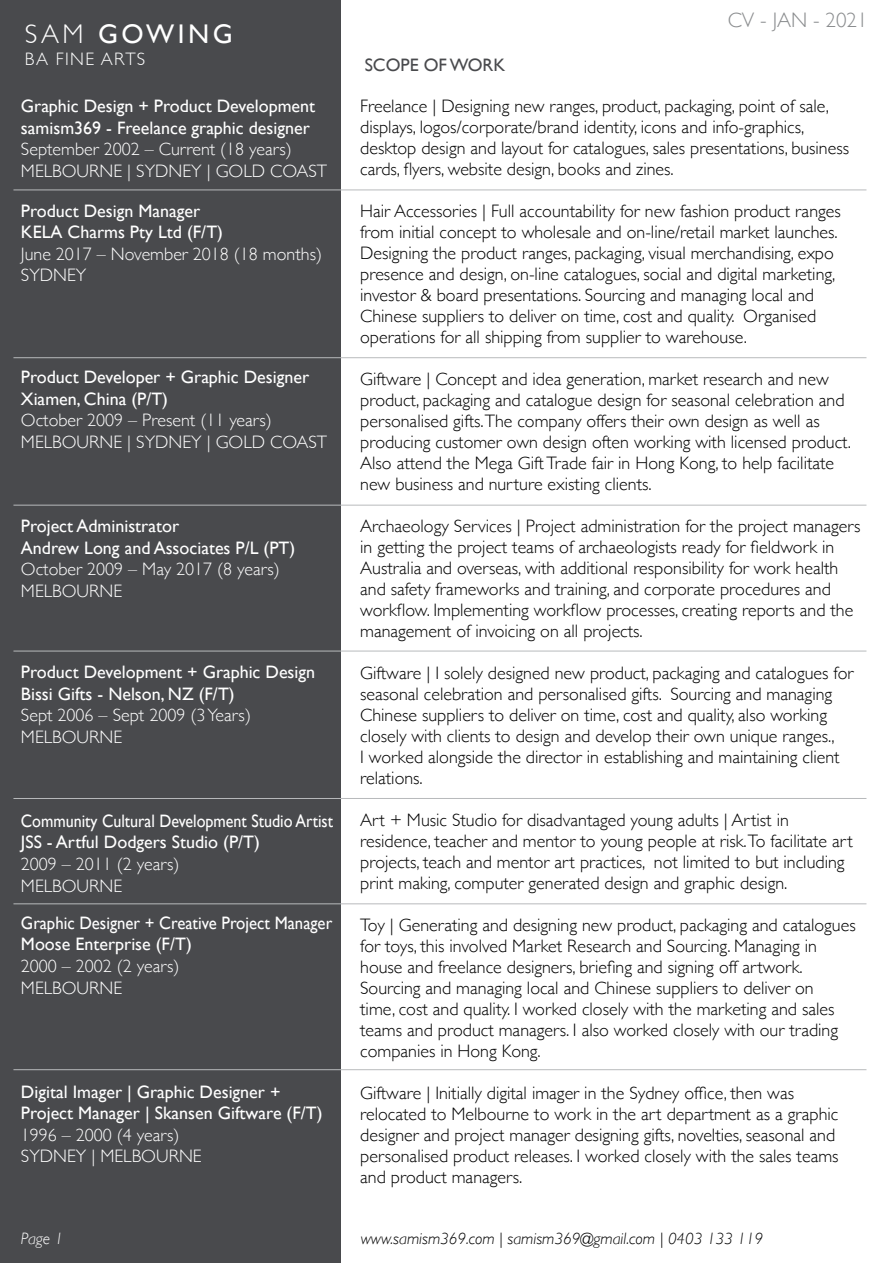
<style>
.page{position:relative;width:893px;height:1263px;background:#fff}
.page>*{position:absolute;margin:0;border:0;box-sizing:border-box;transform-origin:0 0}
.t1{font:27px "Gill Sans";letter-spacing:.13em;color:#fff}
.t2{font:300 21px "Gill Sans";color:#8a8c8e}
.t3{font:300 18px/21px "Gill Sans";color:#000}
.t4{font:18px/21.6px "Gill Sans";color:#fff}
.t5{font:300 18px "Gill Sans";color:#fff}
.t6{font:18px "Gill Sans";color:#fff;scale:.89 1}
.t7{font:18px "Gill Sans";color:#fff;scale:.93 1}
.t8{font:18px "Gill Sans";color:#494a4d}
.t9{font:300 18px "Gill Sans";letter-spacing:.075em;color:#fff}
.t10{font:italic 300 16.5px "Gill Sans";color:#000}
.t11{font:italic 300 16.5px "Gill Sans";color:#fff}
.s1{font-weight:300}
</style>
<div class="page">
<div style="left:0;top:0;width:340px;height:1263px;background:#494a4d"></div>
<hr style="left:13px;top:190px;width:853px;height:1px;background:#b8babc">
<hr style="left:13px;top:357px;width:853px;height:1px;background:#b8babc">
<hr style="left:13px;top:505px;width:853px;height:1px;background:#b8babc">
<hr style="left:13px;top:651px;width:853px;height:1px;background:#b8babc">
<hr style="left:13px;top:798px;width:853px;height:1px;background:#b8babc">
<hr style="left:13px;top:903px;width:853px;height:1px;background:#b8babc">
<hr style="left:13px;top:1069px;width:853px;height:1px;background:#b8babc">
<p class="t1" style="left:25px;top:18px;width:209px"><span class="s1">SAM</span> GOWING</p>
<p class="t9" style="left:25px;top:45px;width:122px">BA FINE ARTS</p>
<p class="t4" style="left:21px;top:95px;width:296px">Graphic Design + Product Development</p>
<p class="t4" style="left:21px;top:117px;width:290px">samism369 - Freelance graphic designer</p>
<p class="t5" style="left:21px;top:135px;width:272px">September 2002 – Current (18 years)</p>
<p class="t5" style="left:21px;top:157px;width:308px">MELBOURNE | SYDNEY | GOLD COAST</p>
<p class="t4" style="left:21px;top:199px;width:181px">Product Design Manager</p>
<p class="t4" style="left:21px;top:221px;width:204px">KELA Charms Pty Ltd (F/T)</p>
<p class="t5" style="left:21px;top:240px;width:303px">June 2017 – November 2018 (18 months)</p>
<p class="t5" style="left:21px;top:261px;width:67px">SYDNEY</p>
<p class="t4" style="left:21px;top:366px;width:290px">Product Developer + Graphic Designer</p>
<p class="t4" style="left:21px;top:388px;width:149px">Xiamen, China (P/T)</p>
<p class="t5" style="left:21px;top:406px;width:252px">October 2009 – Present (11 years)</p>
<p class="t5" style="left:21px;top:428px;width:308px">MELBOURNE | SYDNEY | GOLD COAST</p>
<p class="t4" style="left:21px;top:515px;width:160px">Project Administrator</p>
<p class="t4" style="left:21px;top:536px;width:276px">Andrew Long and Associates P/L (PT)</p>
<p class="t5" style="left:21px;top:555px;width:260px">October 2009 – May 2017 (8 years)</p>
<p class="t5" style="left:21px;top:577px;width:103px">MELBOURNE</p>
<p class="t4" style="left:21px;top:661px;width:296px">Product Development + Graphic Design</p>
<p class="t4" style="left:21px;top:682px;width:215px">Bissi Gifts - Nelson, NZ (F/T)</p>
<p class="t5" style="left:21px;top:701px;width:232px">Sept 2006 – Sept 2009 (3 Years)</p>
<p class="t5" style="left:21px;top:723px;width:103px">MELBOURNE</p>
<p class="t6" style="left:21px;top:810px;width:352px">Community Cultural Development Studio Artist</p>
<p class="t4" style="left:21px;top:831px;width:240px">JSS - Artful Dodgers Studio (P/T)</p>
<p class="t5" style="left:21px;top:850px;width:160px">2009 – 2011 (2 years)</p>
<p class="t5" style="left:21px;top:871px;width:103px">MELBOURNE</p>
<p class="t7" style="left:21px;top:912px;width:336px">Graphic Designer + Creative Project Manager</p>
<p class="t4" style="left:21px;top:933px;width:172px">Moose Enterprise (F/T)</p>
<p class="t5" style="left:21px;top:952px;width:160px">2000 – 2002 (2 years)</p>
<p class="t5" style="left:21px;top:973px;width:103px">MELBOURNE</p>
<p class="t4" style="left:21px;top:1080px;width:303px">Digital Imager | Graphic Designer +<br>Project Manager | Skansen Giftware (F/T)</p>
<p class="t5" style="left:21px;top:1121px;width:160px">1996 – 2000 (4 years)</p>
<p class="t5" style="left:21px;top:1142px;width:182px">SYDNEY | MELBOURNE</p>
<p class="t8" style="left:365px;top:54px;width:142px">SCOPE OF WORK</p>
<p class="t2" style="left:728px;top:3px;width:141px">CV - JAN - 2021</p>
<p class="t3" style="left:360px;top:95px;width:490px">Freelance | Designing new ranges, product, packaging, point of sale, displays, logos/corporate/brand identity, icons and info-graphics, desktop design and layout for catalogues, sales presentations, business cards, flyers, website design, books and zines.</p>
<p class="t3" style="left:360px;top:200px;width:482px">Hair Accessories | Full accountability for new fashion product ranges from initial concept to wholesale and on-line/retail market launches.<br>Designing the product ranges, packaging, visual merchandising, expo presence and design, on-line catalogues, social and digital marketing, investor &amp; board presentations. Sourcing and managing local and Chinese suppliers to deliver on time, cost and quality. Organised operations for all shipping from supplier to warehouse.</p>
<p class="t3" style="left:360px;top:368px;width:492px">Giftware | Concept and idea generation, market research and new product, packaging and catalogue design for seasonal celebration and personalised gifts.The company offers their own design as well as producing customer own design often working with licensed product.<br>Also attend the Mega Gift Trade fair in Hong Kong, to help facilitate new business and nurture existing clients.</p>
<p class="t3" style="left:360px;top:515px;width:502px">Archaeology Services | Project administration for the project managers in getting the project teams of archaeologists ready for fieldwork in Australia and overseas, with additional responsibility for work health and safety frameworks and training, and corporate procedures and workflow. Implementing workflow processes, creating reports and the management of invoicing on all projects.</p>
<p class="t3" style="left:360px;top:662px;width:495px">Giftware | I solely designed new product, packaging and catalogues for seasonal celebration and personalised gifts. Sourcing and managing Chinese suppliers to deliver on time, cost and quality, also working closely with clients to design and develop their own unique ranges.,<br>I worked alongside the director in establishing and maintaining client relations.</p>
<p class="t3" style="left:360px;top:809px;width:494px">Art + Music Studio for disadvantaged young adults | Artist in residence, teacher and mentor to young people at risk.To facilitate art projects, teach and mentor art practices, not limited to but including print making, computer generated design and graphic design.</p>
<p class="t3" style="left:360px;top:914px;width:497px">Toy | Generating and designing new product, packaging and catalogues for toys, this involved Market Research and Sourcing. Managing in house and freelance designers, briefing and signing off artwork.<br>Sourcing and managing local and Chinese suppliers to deliver on<br>time, cost and quality. I worked closely with the marketing and sales teams and product managers. I also worked closely with our trading companies in Hong Kong.</p>
<p class="t3" style="left:360px;top:1082px;width:480px">Giftware | Initially digital imager in the Sydney office, then was relocated to Melbourne to work in the art department as a graphic designer and project manager designing gifts, novelties, seasonal and personalised product releases. I worked closely with the sales teams and product managers.</p>
<p class="t11" style="left:21px;top:1229px;width:44px">Page 1</p>
<p class="t10" style="left:361px;top:1229px;width:404px">www.samism369.com | samism369@gmail.com | 0403 133 119</p>
</div>
